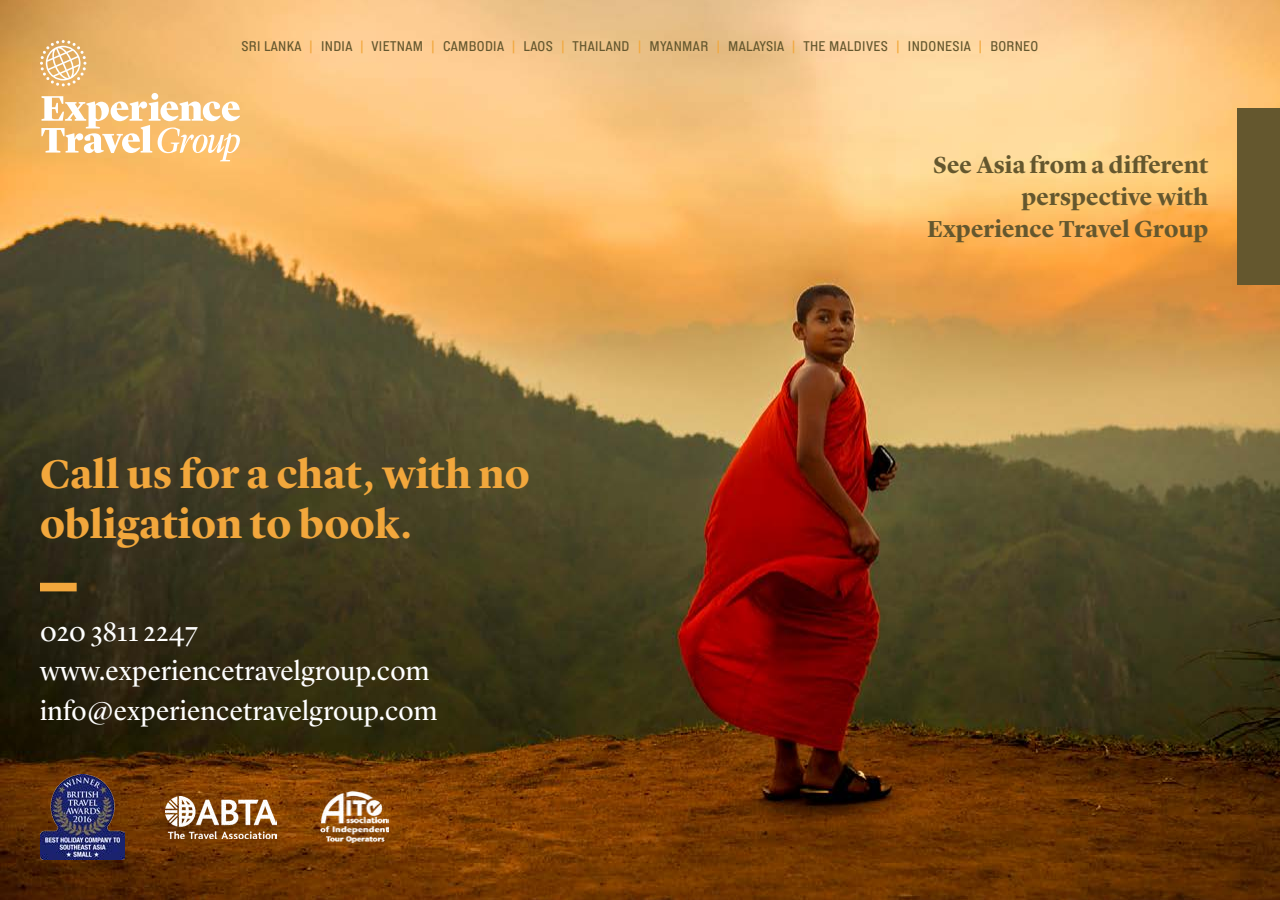
<style>
.page{position:relative;width:1280px;height:900px;background:#fff}
.page>*{position:absolute;margin:0;border:0;box-sizing:border-box;transform-origin:0 0}
.t1{font:700 41.4px/50.6px "Lyon Display";letter-spacing:.01em;color:#f2a73c}
.t2{font:27.6px/39.1px "Lyon Display";letter-spacing:.01em;color:#fff}
.t3{font:700 24px/32px "Lyon Display";letter-spacing:.005em;color:#64572e;text-align:right}
.t4{font:500 14px "Lorimer No 2";letter-spacing:.025em;color:#64572e}
.s1{color:#f2a73c}
</style>
<div class="page">
<img style="left:0;top:0;width:1280px;height:900px">
<div style="left:1237px;top:108px;width:43px;height:176px;background:#64572e"></div>
<svg style="left:41px;top:93px;width:199px;height:68px"></svg>
<svg style="left:40px;top:40px;width:46px;height:46px"></svg>
<div style="left:40px;top:583px;width:37px;height:8px;background:#f2a73c"></div>
<img style="left:40px;top:775px;width:84px;height:85px">
<img style="left:166px;top:796px;width:111px;height:43px">
<img style="left:321px;top:792px;width:68px;height:51px">
<p class="t4" style="left:242px;top:38px;width:798px">SRI LANKA <span class="s1">|</span> INDIA <span class="s1">|</span> VIETNAM <span class="s1">|</span> CAMBODIA <span class="s1">|</span> LAOS <span class="s1">|</span> THAILAND <span class="s1">|</span> MYANMAR <span class="s1">|</span> MALAYSIA <span class="s1">|</span> THE MALDIVES <span class="s1">|</span> INDONESIA <span class="s1">|</span> BORNEO</p>
<h1 class="t1" style="left:40px;top:445px;width:491px">Call us for a chat, with no obligation to book.</h1>
<h2 class="t2" style="left:40px;top:610px;width:399px">020 3811 2247 www.experiencetravelgroup.com info@experiencetravelgroup.com</h2>
<h3 class="t3" style="left:927px;top:147px;width:282px">See Asia from a different perspective with<br>Experience Travel Group</h3>
</div>
